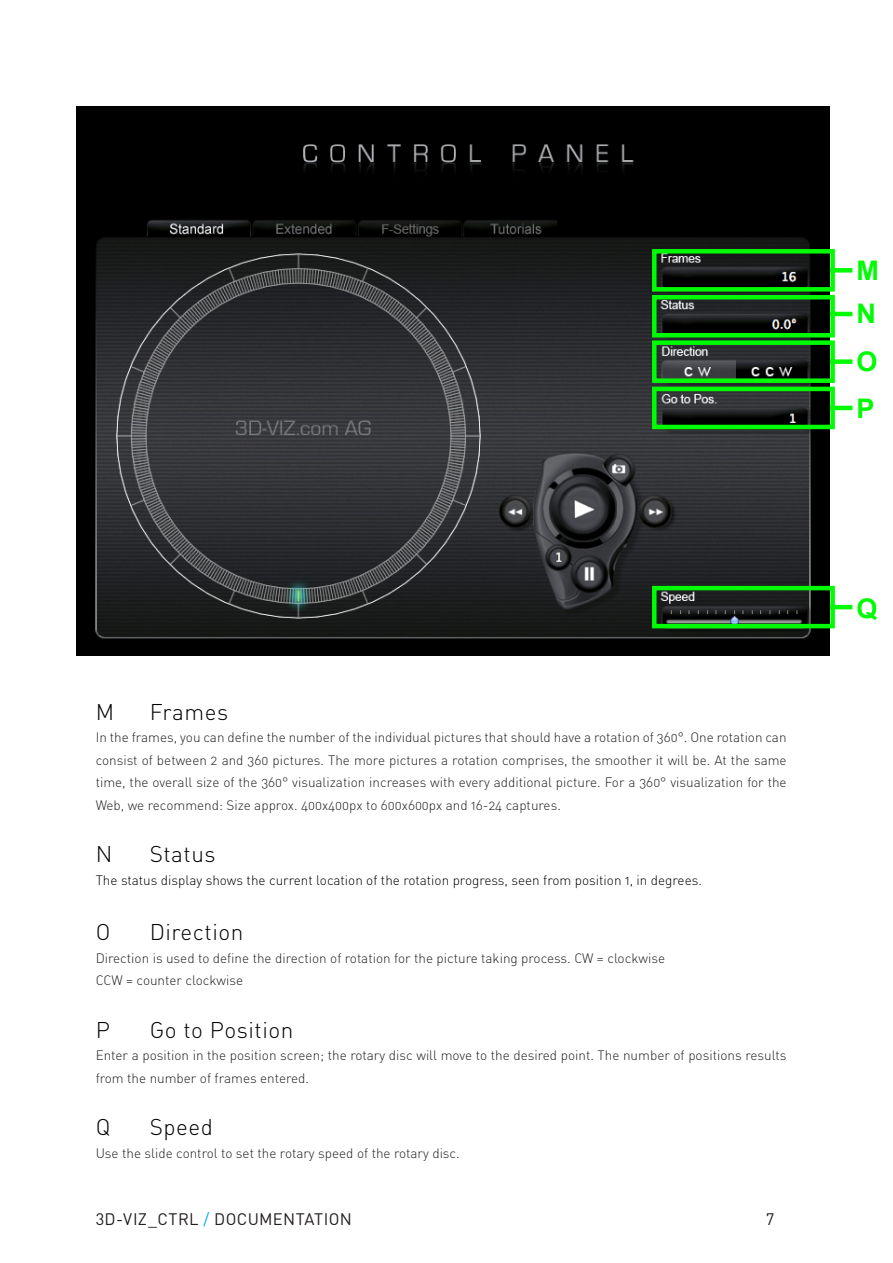
<style>
.page{position:relative;width:893px;height:1263px;background:#fff}
.page>*{position:absolute;margin:0;border:0;box-sizing:border-box;transform-origin:0 0}
.t1{font:700 27px "Arial";color:#00fb04}
.Head_DE{font:22.5px "DIN Light Alternate";letter-spacing:.025em;color:#000}
.t2{font:16.5px "DIN Pro";letter-spacing:.02em;color:#231f20}
.Head_DE-2{font:13.5px/22.5px "DIN Light Alternate";color:#231f20;text-align:justify}
.t3{font:13.5px "DIN Light Alternate";color:#000}
.s1{color:#00aeef}
</style>
<div class="page">
<img style="left:77px;top:106px;width:753px;height:549px">
<div style="left:652px;top:249px;width:183px;height:43px;border:4px solid #00fb04"></div>
<hr style="left:830px;top:312px;width:22px;height:4px;background:#00fb04">
<div style="left:830px;top:268px;width:22px;height:5px;background:#00fb04"></div>
<div style="left:652px;top:295px;width:183px;height:42px;border:4px solid #00fb04"></div>
<div style="left:652px;top:340px;width:183px;height:43px;border:4px solid #00fb04"></div>
<div style="left:652px;top:387px;width:183px;height:42px;border:4px solid #00fb04"></div>
<div style="left:652px;top:586px;width:183px;height:42px;border:4px solid #00fb04"></div>
<div style="left:830px;top:359px;width:22px;height:5px;background:#00fb04"></div>
<hr style="left:830px;top:406px;width:22px;height:4px;background:#00fb04">
<hr style="left:830px;top:605px;width:22px;height:4px;background:#00fb04">
<p class="t1" style="left:856px;top:253px;width:24px">M</p>
<p class="t1" style="left:856px;top:296px;width:21px">N</p>
<p class="t1" style="left:856px;top:344px;width:23px">O</p>
<p class="t1" style="left:856px;top:391px;width:20px">P</p>
<p class="Head_DE" style="left:96px;top:698px;width:20px">M</p>
<p class="Head_DE" style="left:150px;top:698px;width:80px">Frames</p>
<p class="Head_DE-2" style="left:96px;top:726px;width:692px">In the frames, you can define the number of the individual pictures that should have a rotation of 360°. One rotation can consist of between 2 and 360 pictures. The more pictures a rotation comprises, the smoother it will be. At the same time, the overall size of the 360° visualization increases with every additional picture. For a 360° visualization for the Web, we recommend: Size approx. 400x400px to 600x600px and 16-24 captures.</p>
<p class="Head_DE" style="left:96px;top:840px;width:18px">N</p>
<p class="Head_DE" style="left:150px;top:840px;width:67px">Status</p>
<p class="t3" style="left:96px;top:872px;width:608px">The status display shows the current location of the rotation progress, seen from position 1, in degrees.</p>
<p class="Head_DE" style="left:96px;top:918px;width:16px">O</p>
<p class="Head_DE" style="left:150px;top:918px;width:95px">Direction</p>
<p class="Head_DE-2" style="left:96px;top:946px;width:571px">Direction is used to define the direction of rotation for the picture taking process. CW = clockwise</p>
<p class="Head_DE-2" style="left:96px;top:969px;width:149px">CCW = counter clockwise</p>
<p class="Head_DE" style="left:96px;top:1016px;width:16px">P</p>
<p class="Head_DE" style="left:150px;top:1016px;width:145px">Go to Position</p>
<p class="Head_DE-2" style="left:96px;top:1044px;width:692px">Enter a position in the position screen; the rotary disc will move to the desired point. The number of positions results from the number of frames entered.</p>
<p class="Head_DE" style="left:96px;top:1113px;width:16px">Q</p>
<p class="Head_DE" style="left:150px;top:1113px;width:65px">Speed</p>
<p class="Head_DE-2" style="left:96px;top:1141px;width:366px">Use the slide control to set the rotary speed of the rotary disc.</p>
<p class="t2" style="left:96px;top:1207px;width:258px">3D-VIZ_CTRL <span class="s1">/</span> DOCUMENTATION</p>
<p class="t2" style="left:766px;top:1207px;width:10px">7</p>
<p class="t1" style="left:856px;top:590px;width:23px">Q</p>
</div>
